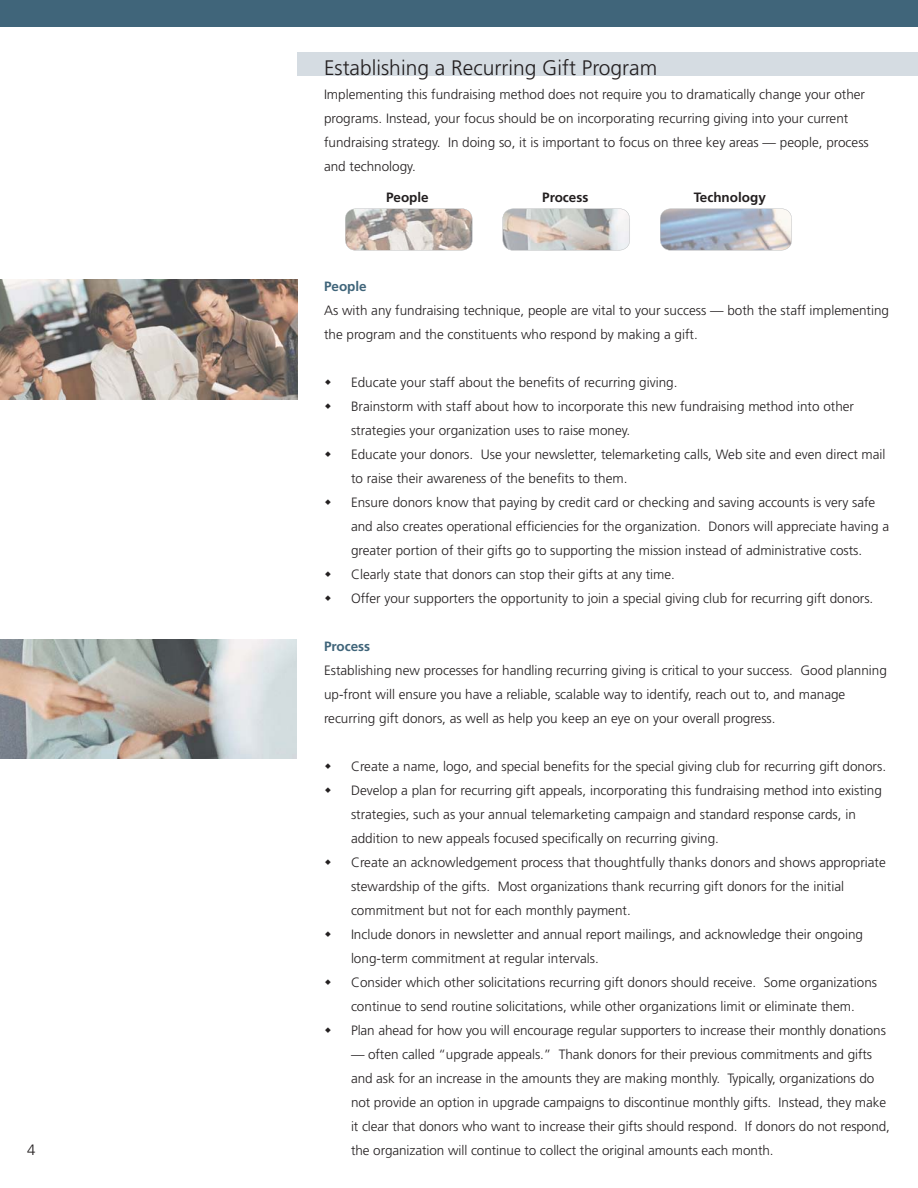
<style>
.page{position:relative;width:918px;height:1188px;background:#fff}
.page>*{position:absolute;margin:0;border:0;box-sizing:border-box;transform-origin:0 0}
.t1{font:300 21px "Frutiger";color:#231f20}
.t2{font:300 15px "Frutiger";color:#231f20}
.t3{font:300 13.5px/24px "Frutiger";color:#231f20}
.t4{font:700 13.5px "Frutiger";color:#231f20}
.t5{font:700 13.5px "Frutiger";color:#40657a}
</style>
<div class="page">
<div style="left:0;top:0;width:918px;height:27px;background:#40657a"></div>
<div style="left:297px;top:52px;width:621px;height:24px;background:#d5dce2"></div>
<svg style="left:353px;top:208px;width:112px;height:43px"></svg>
<img style="left:345px;top:209px;width:127px;height:41px">
<svg style="left:502px;top:208px;width:120px;height:43px"></svg>
<img style="left:503px;top:209px;width:127px;height:41px">
<svg style="left:668px;top:208px;width:116px;height:43px"></svg>
<img style="left:660px;top:209px;width:132px;height:41px">
<img style="left:0;top:279px;width:298px;height:120px">
<img style="left:0;top:639px;width:297px;height:120px">
<p class="t2" style="left:27px;top:1144px;width:10px">4</p>
<h1 class="t1" style="left:324px;top:59px;width:335px">Establishing a Recurring Gift Program</h1>
<p class="t3" style="left:324px;top:83px;width:546px">Implementing this fundraising method does not require you to dramatically change your other programs. Instead, your focus should be on incorporating recurring giving into your current fundraising strategy. In doing so, it is important to focus on three key areas — people, process and technology.</p>
<p class="t4" style="left:386px;top:192px;width:44px">People</p>
<p class="t4" style="left:542px;top:192px;width:48px">Process</p>
<p class="t4" style="left:694px;top:192px;width:74px">Technology</p>
<p class="t5" style="left:324px;top:281px;width:44px">People</p>
<p class="t3" style="left:324px;top:299px;width:567px">As with any fundraising technique, people are vital to your success — both the staff implementing the program and the constituents who respond by making a gift.</p>
<p class="t3" style="left:351px;top:371px;width:540px">Educate your staff about the benefits of recurring giving.<br>Brainstorm with staff about how to incorporate this new fundraising method into other strategies your organization uses to raise money.<br>Educate your donors. Use your newsletter, telemarketing calls, Web site and even direct mail to raise their awareness of the benefits to them.<br>Ensure donors know that paying by credit card or checking and saving accounts is very safe and also creates operational efficiencies for the organization. Donors will appreciate having a greater portion of their gifts go to supporting the mission instead of administrative costs.<br>Clearly state that donors can stop their gifts at any time.<br>Offer your supporters the opportunity to join a special giving club for recurring gift donors.</p>
<p class="t5" style="left:324px;top:641px;width:48px">Process</p>
<p class="t3" style="left:324px;top:659px;width:564px">Establishing new processes for handling recurring giving is critical to your success. Good planning up-front will ensure you have a reliable, scalable way to identify, reach out to, and manage recurring gift donors, as well as help you keep an eye on your overall progress.</p>
<p class="t3" style="left:351px;top:755px;width:537px">Create a name, logo, and special benefits for the special giving club for recurring gift donors.<br>Develop a plan for recurring gift appeals, incorporating this fundraising method into existing strategies, such as your annual telemarketing campaign and standard response cards, in addition to new appeals focused specifically on recurring giving.<br>Create an acknowledgement process that thoughtfully thanks donors and shows appropriate stewardship of the gifts. Most organizations thank recurring gift donors for the initial commitment but not for each monthly payment.<br>Include donors in newsletter and annual report mailings, and acknowledge their ongoing long-term commitment at regular intervals.<br>Consider which other solicitations recurring gift donors should receive. Some organizations continue to send routine solicitations, while other organizations limit or eliminate them.<br>Plan ahead for how you will encourage regular supporters to increase their monthly donations</p>
<p class="t3" style="left:351px;top:1043px;width:541px">— often called “upgrade appeals.” Thank donors for their previous commitments and gifts and ask for an increase in the amounts they are making monthly. Typically, organizations do not provide an option in upgrade campaigns to discontinue monthly gifts. Instead, they make it clear that donors who want to increase their gifts should respond. If donors do not respond, the organization will continue to collect the original amounts each month.</p>
</div>
